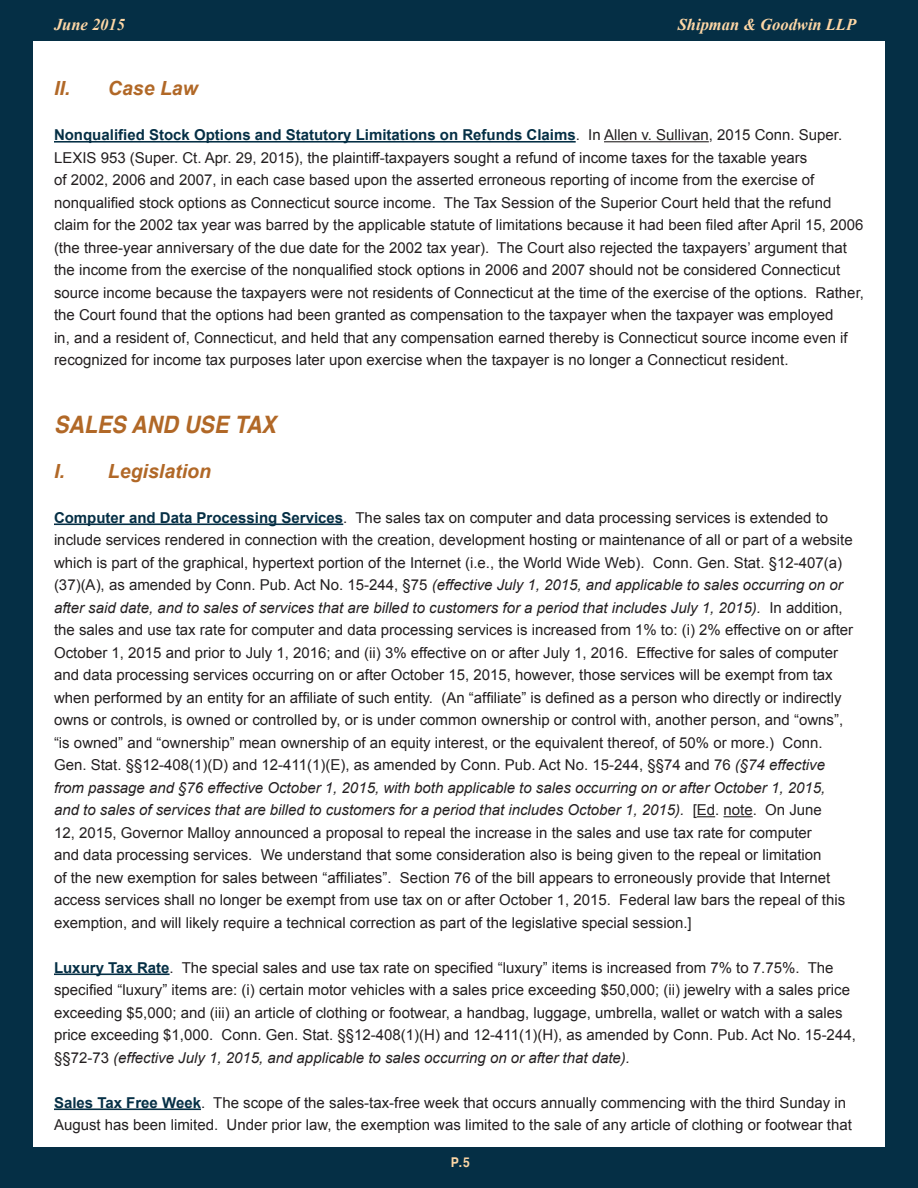
<style>
.page{position:relative;width:918px;height:1188px;background:#fff}
.page>*{position:absolute;margin:0;border:0;box-sizing:border-box;transform-origin:0 0}
.t1{font:italic 700 24px "Helvetica";color:#b16827;scale:.9 1}
.t2{font:italic 700 19.5px "Arial";color:#b16827}
.t3{font:italic 700 16.5px "Times New Roman";color:#fed7a6}
.t4{font:15px/22.5px "Arial";color:#231f20}
.t5{font:700 13.5px "Helvetica";color:#fed7a6;scale:.9 1}
.s1{font-weight:700;color:#052f45}
.s2{font-style:italic}
</style>
<div class="page">
<div style="left:0;top:1148px;width:918px;height:40px;background:#052f45"></div>
<div style="left:0;top:0;width:918px;height:40px;background:#052f45"></div>
<hr style="left:54px;top:141px;width:522px;height:2px;background:#052f45">
<hr style="left:604px;top:141px;width:105px;height:1px;background:#231f20">
<hr style="left:54px;top:523px;width:289px;height:2px;background:#052f45">
<svg style="left:697px;top:816px;width:18px;height:1px"></svg>
<svg style="left:724px;top:816px;width:29px;height:1px"></svg>
<hr style="left:54px;top:973px;width:116px;height:2px;background:#052f45">
<hr style="left:54px;top:1108px;width:147px;height:2px;background:#052f45">
<div style="left:885px;top:0;width:33px;height:1188px;background:#052f45"></div>
<div style="left:0;top:0;width:33px;height:1188px;background:#052f45"></div>
<p class="t3" style="left:54px;top:13px;width:73px">June 2015</p>
<p class="t3" style="left:678px;top:13px;width:180px">Shipman &amp; Goodwin LLP</p>
<p class="t2" style="left:54px;top:75px;width:145px">II. Case Law</p>
<p class="t4" style="left:54px;top:124px;width:812px"><span class="s1">Nonqualified Stock Options and Statutory Limitations on Refunds Claims</span>. In Allen v. Sullivan, 2015 Conn. Super.<br>LEXIS 953 (Super. Ct. Apr. 29, 2015), the plaintiff-taxpayers sought a refund of income taxes for the taxable years<br>of 2002, 2006 and 2007, in each case based upon the asserted erroneous reporting of income from the exercise of nonqualified stock options as Connecticut source income. The Tax Session of the Superior Court held that the refund claim for the 2002 tax year was barred by the applicable statute of limitations because it had been filed after April 15, 2006 (the three-year anniversary of the due date for the 2002 tax year). The Court also rejected the taxpayers’ argument that the income from the exercise of the nonqualified stock options in 2006 and 2007 should not be considered Connecticut source income because the taxpayers were not residents of Connecticut at the time of the exercise of the options. Rather, the Court found that the options had been granted as compensation to the taxpayer when the taxpayer was employed<br>in, and a resident of, Connecticut, and held that any compensation earned thereby is Connecticut source income even if recognized for income tax purposes later upon exercise when the taxpayer is no longer a Connecticut resident.</p>
<p class="t1" style="left:54px;top:404px;width:248px">SALES AND USE TAX</p>
<p class="t2" style="left:54px;top:458px;width:158px">I. Legislation</p>
<p class="t4" style="left:54px;top:506px;width:801px"><span class="s1">Computer and Data Processing Services</span>. The sales tax on computer and data processing services is extended to include services rendered in connection with the creation, development hosting or maintenance of all or part of a website which is part of the graphical, hypertext portion of the Internet (i.e., the World Wide Web). Conn. Gen. Stat. §12-407(a) (37)(A), as amended by Conn. Pub. Act No. 15-244, §75 <span class="s2">(effective July 1, 2015, and applicable to sales occurring on or after said date, and to sales of services that are billed to customers for a period that includes July 1, 2015).</span> In addition, the sales and use tax rate for computer and data processing services is increased from 1% to: (i) 2% effective on or after October 1, 2015 and prior to July 1, 2016; and (ii) 3% effective on or after July 1, 2016. Effective for sales of computer and data processing services occurring on or after October 15, 2015, however, those services will be exempt from tax when performed by an entity for an affiliate of such entity. (An “affiliate” is defined as a person who directly or indirectly owns or controls, is owned or controlled by, or is under common ownership or control with, another person, and “owns”, “is owned” and “ownership” mean ownership of an equity interest, or the equivalent thereof, of 50% or more.) Conn.<br>Gen. Stat. §§12-408(1)(D) and 12-411(1)(E), as amended by Conn. Pub. Act No. 15-244, §§74 and 76 <span class="s2">(§74 effective from passage and §76 effective October 1, 2015, with both applicable to sales occurring on or after October 1, 2015, and to sales of services that are billed to customers for a period that includes October 1, 2015).</span> [Ed. note. On June<br>12, 2015, Governor Malloy announced a proposal to repeal the increase in the sales and use tax rate for computer<br>and data processing services. We understand that some consideration also is being given to the repeal or limitation<br>of the new exemption for sales between “affiliates”. Section 76 of the bill appears to erroneously provide that Internet access services shall no longer be exempt from use tax on or after October 1, 2015. Federal law bars the repeal of this exemption, and will likely require a technical correction as part of the legislative special session.]</p>
<p class="t4" style="left:54px;top:956px;width:803px"><span class="s1">Luxury Tax Rate</span>. The special sales and use tax rate on specified “luxury” items is increased from 7% to 7.75%. The specified “luxury” items are: (i) certain motor vehicles with a sales price exceeding $50,000; (ii) jewelry with a sales price exceeding $5,000; and (iii) an article of clothing or footwear, a handbag, luggage, umbrella, wallet or watch with a sales price exceeding $1,000. Conn. Gen. Stat. §§12-408(1)(H) and 12-411(1)(H), as amended by Conn. Pub. Act No. 15-244, §§72-73 <span class="s2">(effective July 1, 2015, and applicable to sales occurring on or after that date).</span></p>
<p class="t4" style="left:54px;top:1091px;width:799px"><span class="s1">Sales Tax Free Week</span>. The scope of the sales-tax-free week that occurs annually commencing with the third Sunday in<br>August has been limited. Under prior law, the exemption was limited to the sale of any article of clothing or footwear that</p>
<p class="t5" style="left:451px;top:1151px;width:23px">P.5</p>
</div>
